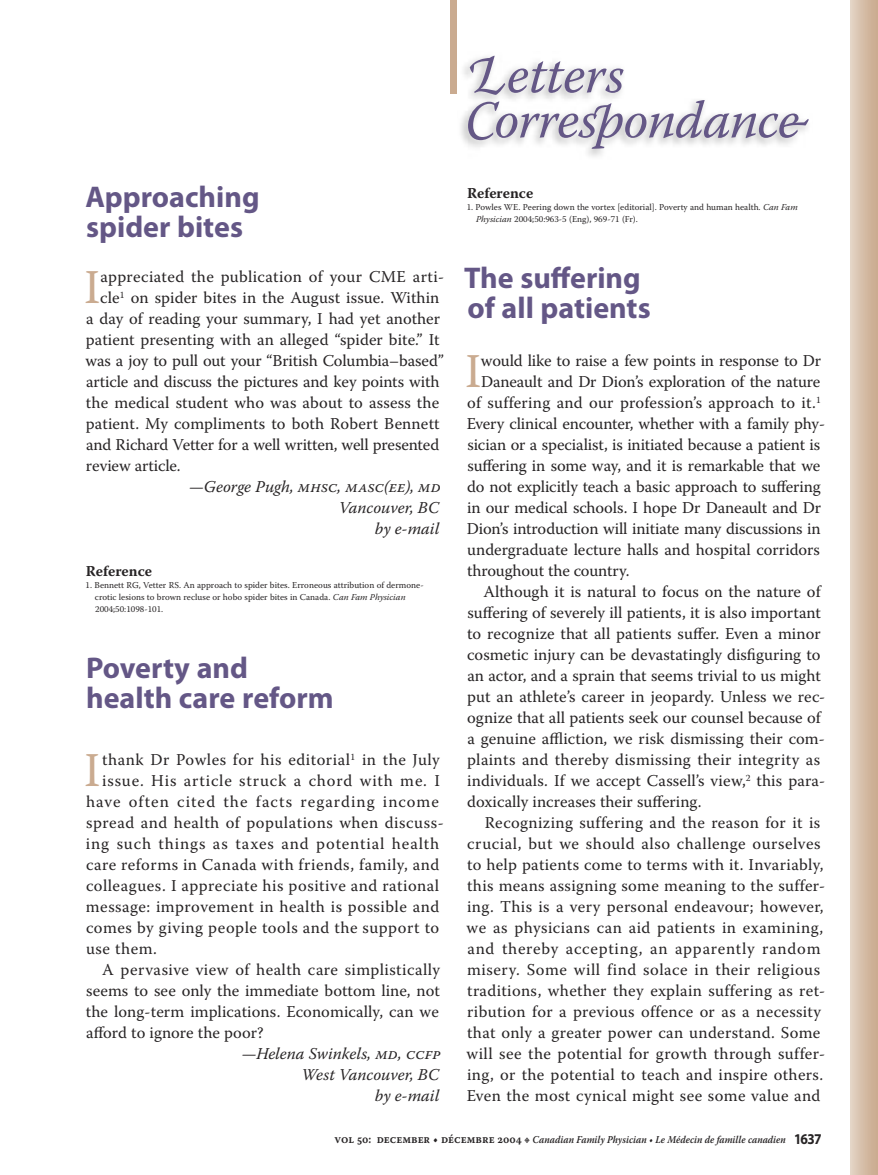
<style>
.page{position:relative;width:878px;height:1175px;background:#fff}
.page>*{position:absolute;margin:0;border:0;box-sizing:border-box;transform-origin:0 0}
.t1{font:italic 52.5px/45px "Warnock Pro";letter-spacing:-.005em;color:#645786}
.t2{font:48.3px "Warnock Pro";color:#caab90}
.t3{font:700 30px/30px "Myriad Pro";color:#645786}
.t4{font:16.5px "Warnock Pro";letter-spacing:.01em;color:#272425}
.t5{font:16.5px "Warnock Pro";letter-spacing:-.01em;color:#272425}
.t6{font:16.5px "Warnock Pro";letter-spacing:.03em;color:#272425}
.t7{font:italic 16.5px/21px "Warnock Pro";color:#272425;text-align:right}
.t8{font:16.5px "Warnock Pro";letter-spacing:.05em;color:#272425}
.t9{font:16.5px "Warnock Pro";letter-spacing:.045em;color:#272425}
.t10{font:16.5px "Warnock Pro";letter-spacing:.06em;color:#272425}
.t11{font:700 15px "Warnock Pro";color:#272425}
.t12{font:italic 600 10.5px "Warnock Pro";color:#272425;scale:.9 1}
.t13{font:9px/12px "Warnock Pro";color:#272425}
.s1{font-style:italic}
.s2{font-family:"Warnock Pro Semibold Capt";font-weight:400;font-style:normal;font-size:12px}
.s3{font-family:"Warnock Pro Capt";font-weight:400;font-style:normal;font-size:12px}
.s4{font-family:"Myriad Pro";font-weight:700;font-style:normal;font-size:15px}
</style>
<div class="page">
<div style="left:850px;top:0;width:28px;height:1174px;background:linear-gradient(to right,#e3d3c4,#caaa8e)"></div>
<div style="left:450px;top:0;width:6px;height:93px;background:#caab90"></div>
<h3 class="t3" style="left:85px;top:182px;width:176px">Approaching spider bites</h3>
<h2 class="t2" style="left:84px;top:258px;width:18px">I</h2>
<p class="t4" style="left:100px;top:267px;width:345px">appreciated the publication of your CME arti-</p>
<p class="t4" style="left:100px;top:288px;width:340px">cle<sup>1</sup> on spider bites in the August issue. Within</p>
<p class="t4" style="left:86px;top:309px;width:355px">a day of reading your summary, I had yet another</p>
<p class="t4" style="left:86px;top:330px;width:355px">patient presenting with an alleged “spider bite.” It</p>
<p class="t5" style="left:85px;top:351px;width:360px">was a joy to pull out your “British Columbia–based”</p>
<p class="t5" style="left:86px;top:372px;width:355px">article and discuss the pictures and key points with</p>
<p class="t4" style="left:86px;top:393px;width:355px">the medical student who was about to assess the</p>
<p class="t4" style="left:86px;top:414px;width:355px">patient. My compliments to both Robert Bennett</p>
<p class="t5" style="left:86px;top:435px;width:354px">and Richard Vetter for a well written, well presented</p>
<p class="t5" style="left:86px;top:456px;width:96px">review article.</p>
<p class="t7" style="left:189px;top:476px;width:253px">—George Pugh, MHSC, MASC(EE), MD<br>Vancouver, BC<br>by e-mail</p>
<p class="t11" style="left:86px;top:562px;width:68px">Reference</p>
<p class="t13" style="left:95px;top:579px;width:330px;text-indent:-9px">1. Bennett RG, Vetter RS. An approach to spider bites. Erroneous attribution of dermone&shy;crotic lesions to brown recluse or hobo spider bites in Canada. <span class="s1">Can Fam Physician<br></span>2004;50:1098-101.</p>
<h3 class="t3" style="left:86px;top:653px;width:249px">Poverty and health care reform</h3>
<h2 class="t2" style="left:84px;top:741px;width:18px">I</h2>
<p class="t6" style="left:102px;top:750px;width:339px">thank Dr Powles for his editorial<sup>1</sup> in the July</p>
<p class="t8" style="left:102px;top:771px;width:339px">issue. His article struck a chord with me. I</p>
<p class="t10" style="left:86px;top:792px;width:354px">have often cited the facts regarding income</p>
<p class="t6" style="left:86px;top:813px;width:359px">spread and health of populations when discuss-</p>
<p class="t8" style="left:86px;top:834px;width:355px">ing such things as taxes and potential health</p>
<p class="t6" style="left:86px;top:855px;width:355px">care reforms in Canada with friends, family, and</p>
<p class="t6" style="left:86px;top:876px;width:355px">colleagues. I appreciate his positive and rational</p>
<p class="t6" style="left:86px;top:897px;width:355px">message: improvement in health is possible and</p>
<p class="t6" style="left:86px;top:918px;width:354px">comes by giving people tools and the support to</p>
<p class="t4" style="left:86px;top:939px;width:72px">use them.</p>
<p class="t4" style="left:102px;top:960px;width:339px">A pervasive view of health care simplistically</p>
<p class="t4" style="left:86px;top:981px;width:355px">seems to see only the immediate bottom line, not</p>
<p class="t4" style="left:86px;top:1002px;width:354px">the long-term implications. Economically, can we</p>
<p class="t4" style="left:86px;top:1023px;width:179px">afford to ignore the poor?</p>
<p class="t7" style="left:242px;top:1043px;width:200px">—Helena Swinkels, MD, CCFP<br>West Vancouver, BC<br>by e-mail</p>
<h1 class="t1" style="left:465px;top:52px;width:336px">Letters<br>Correspondance</h1>
<p class="t11" style="left:467px;top:184px;width:68px">Reference</p>
<p class="t13" style="left:476px;top:201px;width:323px;text-indent:-9px">1. Powles WE. Peering down the vortex [editorial]. Poverty and human health. <span class="s1">Can Fam<br>Physician</span> 2004;50:963-5 (Eng), 969-71 (Fr).</p>
<h3 class="t3" style="left:464px;top:263px;width:188px">The suffering of all patients</h3>
<h2 class="t2" style="left:465px;top:342px;width:18px">I</h2>
<p class="t5" style="left:481px;top:351px;width:342px">would like to raise a few points in response to Dr</p>
<p class="t5" style="left:481px;top:372px;width:341px">Daneault and Dr Dion’s exploration of the nature</p>
<p class="t4" style="left:467px;top:393px;width:355px">of suffering and our profession’s approach to it.<sup>1</sup></p>
<p class="t5" style="left:466px;top:414px;width:360px">Every clinical encounter, whether with a family phy-</p>
<p class="t5" style="left:467px;top:435px;width:354px">sician or a specialist, is initiated because a patient is</p>
<p class="t5" style="left:467px;top:456px;width:354px">suffering in some way, and it is remarkable that we</p>
<p class="t5" style="left:467px;top:477px;width:355px">do not explicitly teach a basic approach to suffering</p>
<p class="t5" style="left:467px;top:498px;width:355px">in our medical schools. I hope Dr Daneault and Dr</p>
<p class="t5" style="left:467px;top:519px;width:355px">Dion’s introduction will initiate many discussions in</p>
<p class="t4" style="left:467px;top:540px;width:354px">undergraduate lecture halls and hospital corridors</p>
<p class="t5" style="left:467px;top:561px;width:164px">throughout the country.</p>
<p class="t4" style="left:483px;top:582px;width:339px">Although it is natural to focus on the nature of</p>
<p class="t4" style="left:467px;top:603px;width:355px">suffering of severely ill patients, it is also important</p>
<p class="t4" style="left:467px;top:624px;width:355px">to recognize that all patients suffer. Even a minor</p>
<p class="t4" style="left:467px;top:645px;width:354px">cosmetic injury can be devastatingly disfiguring to</p>
<p class="t4" style="left:467px;top:666px;width:355px">an actor, and a sprain that seems trivial to us might</p>
<p class="t4" style="left:467px;top:687px;width:360px">put an athlete’s career in jeopardy. Unless we rec-</p>
<p class="t4" style="left:467px;top:708px;width:355px">ognize that all patients seek our counsel because of</p>
<p class="t4" style="left:467px;top:729px;width:359px">a genuine affliction, we risk dismissing their com-</p>
<p class="t4" style="left:467px;top:750px;width:354px">plaints and thereby dismissing their integrity as</p>
<p class="t4" style="left:467px;top:771px;width:359px">individuals. If we accept Cassell’s view,<sup>2</sup> this para-</p>
<p class="t4" style="left:467px;top:792px;width:236px">doxically increases their suffering.</p>
<p class="t4" style="left:484px;top:813px;width:337px">Recognizing suffering and the reason for it is</p>
<p class="t6" style="left:467px;top:834px;width:355px">crucial, but we should also challenge ourselves</p>
<p class="t4" style="left:467px;top:855px;width:358px">to help patients come to terms with it. Invariably,</p>
<p class="t4" style="left:467px;top:876px;width:359px">this means assigning some meaning to the suffer-</p>
<p class="t4" style="left:467px;top:897px;width:358px">ing. This is a very personal endeavour; however,</p>
<p class="t6" style="left:466px;top:918px;width:358px">we as physicians can aid patients in examining,</p>
<p class="t9" style="left:467px;top:939px;width:354px">and thereby accepting, an apparently random</p>
<p class="t6" style="left:467px;top:960px;width:354px">misery. Some will find solace in their religious</p>
<p class="t4" style="left:467px;top:981px;width:359px">traditions, whether they explain suffering as ret-</p>
<p class="t4" style="left:467px;top:1002px;width:355px">ribution for a previous offence or as a necessity</p>
<p class="t4" style="left:467px;top:1023px;width:354px">that only a greater power can understand. Some</p>
<p class="t4" style="left:466px;top:1044px;width:360px">will see the potential for growth through suffer-</p>
<p class="t4" style="left:467px;top:1065px;width:357px">ing, or the potential to teach and inspire others.</p>
<p class="t4" style="left:466px;top:1086px;width:355px">Even the most cynical might see some value and</p>
<p class="t12" style="left:334px;top:1133px;width:542px"><span class="s2">VOL 50: DECEMBER • DÉCEMBRE 2004</span> <span class="s3">d</span> Canadian Family Physician • Le Médecin de famille canadien <span class="s4">1637</span></p>
</div>
